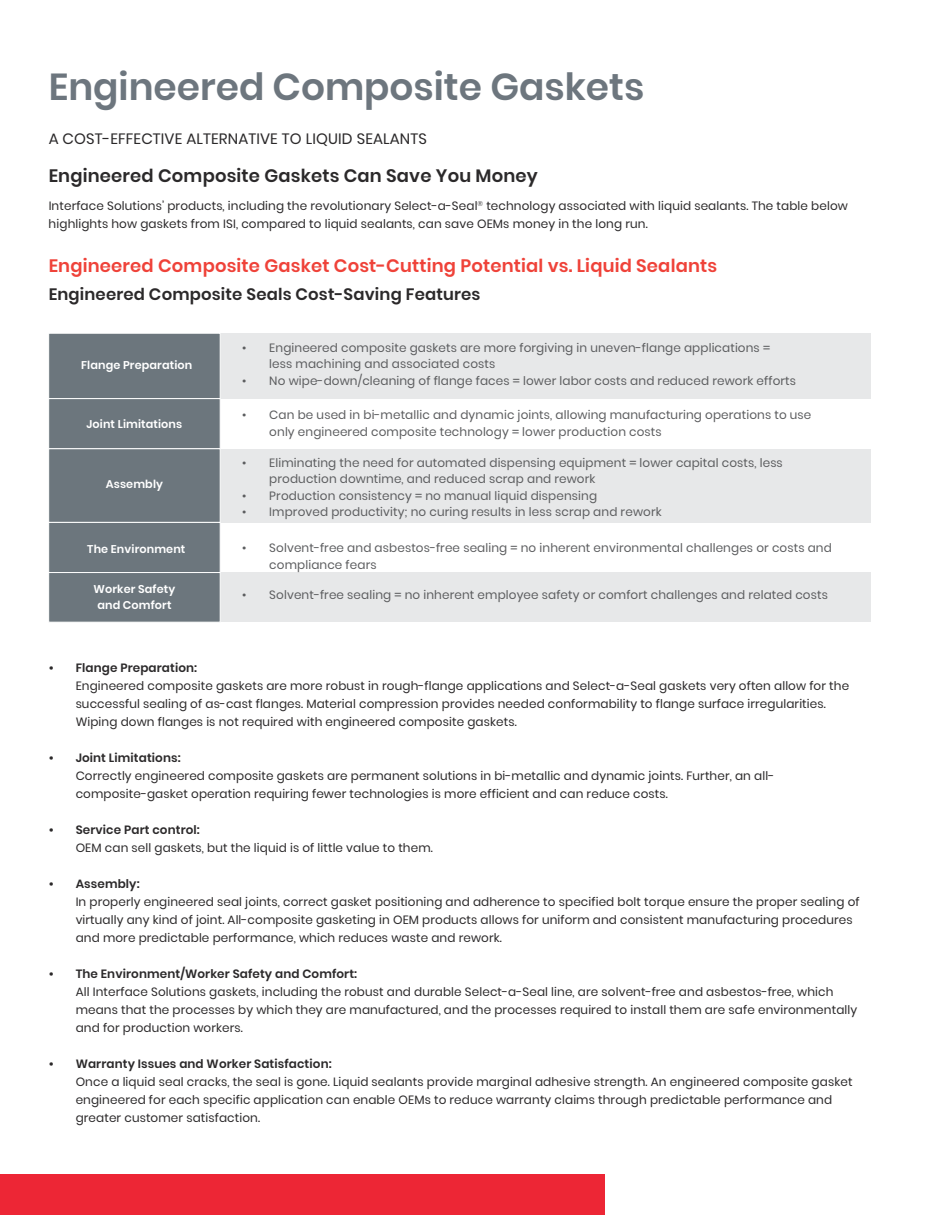
<style>
.page{position:relative;width:945px;height:1215px;background:#fff}
.page>*{position:absolute;margin:0;border:0;box-sizing:border-box;transform-origin:0 0}
.t1{font:600 37.5px "Poppins";color:#6d767e}
.t2{font:600 18px "Poppins";letter-spacing:.01em;color:#ef4239}
.t3{font:600 18px "Poppins";letter-spacing:.01em;color:#2b292a}
.t4{font:600 16.5px "Poppins";letter-spacing:.01em;color:#2b292a}
.t5{font:15px "Poppins";letter-spacing:.01em;color:#2b292a}
.t6{font:12px/18px "Poppins";letter-spacing:.01em;color:#2b292a}
.t7{font:12px/16.5px "Poppins";letter-spacing:.01em;color:#5c5d5f}
.t8{font:600 12px "Poppins";letter-spacing:.01em;color:#2b292a}
.t9{font:600 11.25px/16.5px "Poppins";letter-spacing:.01em;color:#fff;text-align:center}
</style>
<div class="page">
<div style="left:150px;top:333px;width:721px;height:66px;background:#e7e8e9"></div>
<div style="left:150px;top:449px;width:721px;height:73px;background:#e7e8e9"></div>
<div style="left:150px;top:573px;width:721px;height:49px;background:#e7e8e9"></div>
<div style="left:48px;top:333px;width:172px;height:66px;background:#6c767d;border:1px solid #fff"></div>
<div style="left:48px;top:398px;width:172px;height:51px;background:#6c767d;border:1px solid #fff"></div>
<div style="left:48px;top:449px;width:172px;height:74px;background:#6c767d"></div>
<div style="left:48px;top:522px;width:172px;height:51px;background:#6c767d;border:1px solid #fff"></div>
<div style="left:48px;top:572px;width:172px;height:50px;background:#6c767d;border:1px solid #fff"></div>
<div style="left:0;top:1174px;width:605px;height:41px;background:#ed2635"></div>
<h1 class="t1" style="left:49px;top:64px;width:597px">Engineered Composite Gaskets</h1>
<p class="t5" style="left:49px;top:129px;width:380px">A COST-EFFECTIVE ALTERNATIVE TO LIQUID SEALANTS</p>
<h2 class="t3" style="left:49px;top:165px;width:491px">Engineered Composite Gaskets Can Save You Money</h2>
<p class="t6" style="left:49px;top:197px;width:801px">Interface Solutions’ products, including the revolutionary Select-a-Seal<sup>®</sup> technology associated with liquid sealants. The table below highlights how gaskets from ISI, compared to liquid sealants, can save OEMs money in the long run.</p>
<h2 class="t2" style="left:49px;top:255px;width:670px">Engineered Composite Gasket Cost-Cutting Potential vs. Liquid Sealants</h2>
<h3 class="t4" style="left:49px;top:285px;width:433px">Engineered Composite Seals Cost-Saving Features</h3>
<p class="t9" style="left:81px;top:357px;width:113px">Flange Preparation</p>
<p class="t9" style="left:87px;top:416px;width:97px">Joint Limitations</p>
<p class="t9" style="left:106px;top:476px;width:59px">Assembly</p>
<p class="t9" style="left:87px;top:541px;width:100px">The Environment</p>
<p class="t9" style="left:94px;top:581px;width:83px">Worker Safety and Comfort</p>
<p class="t7" style="left:242px;top:339px;width:6px">ï</p>
<p class="t7" style="left:269px;top:339px;width:502px">Engineered composite gaskets are more forgiving in uneven-flange applications = less machining and associated costs</p>
<p class="t7" style="left:242px;top:372px;width:6px">ï</p>
<p class="t7" style="left:269px;top:372px;width:528px">No wipe-down/cleaning of flange faces = lower labor costs and reduced rework efforts</p>
<p class="t7" style="left:242px;top:407px;width:6px">ï</p>
<p class="t7" style="left:269px;top:407px;width:544px">Can be used in bi-metallic and dynamic joints, allowing manufacturing operations to use only engineered composite technology = lower production costs</p>
<p class="t7" style="left:242px;top:454px;width:6px">ï</p>
<p class="t7" style="left:269px;top:454px;width:515px">Eliminating the need for automated dispensing equipment = lower capital costs, less production downtime, and reduced scrap and rework</p>
<p class="t7" style="left:242px;top:487px;width:6px">ï</p>
<p class="t7" style="left:269px;top:487px;width:329px">Production consistency = no manual liquid dispensing</p>
<p class="t7" style="left:242px;top:504px;width:6px">ï</p>
<p class="t7" style="left:269px;top:504px;width:394px">Improved productivity; no curing results in less scrap and rework</p>
<p class="t7" style="left:242px;top:539px;width:6px">ï</p>
<p class="t7" style="left:269px;top:539px;width:564px">Solvent-free and asbestos-free sealing = no inherent environmental challenges or costs and compliance fears</p>
<p class="t7" style="left:242px;top:586px;width:6px">ï</p>
<p class="t7" style="left:269px;top:586px;width:560px">Solvent-free sealing = no inherent employee safety or comfort challenges and related costs</p>
<p class="t8" style="left:49px;top:660px;width:7px">ï</p>
<p class="t8" style="left:76px;top:660px;width:123px">Flange Preparation:</p>
<p class="t6" style="left:76px;top:676px;width:775px">Engineered composite gaskets are more robust in rough-flange applications and Select-a-Seal gaskets very often allow for the successful sealing of as-cast flanges. Material compression provides needed conformability to flange surface irregularities.<br>Wiping down flanges is not required with engineered composite gaskets.</p>
<p class="t8" style="left:49px;top:750px;width:7px">ï</p>
<p class="t8" style="left:76px;top:750px;width:107px">Joint Limitations:</p>
<p class="t6" style="left:76px;top:766px;width:700px">Correctly engineered composite gaskets are permanent solutions in bi-metallic and dynamic joints. Further, an all&shy;composite-gasket operation requiring fewer technologies is more efficient and can reduce costs.</p>
<p class="t8" style="left:49px;top:822px;width:7px">ï</p>
<p class="t8" style="left:76px;top:822px;width:126px">Service Part control:</p>
<p class="t6" style="left:76px;top:838px;width:359px">OEM can sell gaskets, but the liquid is of little value to them.</p>
<p class="t8" style="left:49px;top:876px;width:7px">ï</p>
<p class="t8" style="left:76px;top:876px;width:65px">Assembly:</p>
<p class="t6" style="left:76px;top:892px;width:785px">In properly engineered seal joints, correct gasket positioning and adherence to specified bolt torque ensure the proper sealing of virtually any kind of joint. All-composite gasketing in OEM products allows for uniform and consistent manufacturing procedures and more predictable performance, which reduces waste and rework.</p>
<p class="t8" style="left:49px;top:966px;width:7px">ï</p>
<p class="t8" style="left:76px;top:966px;width:283px">The Environment/Worker Safety and Comfort:</p>
<p class="t6" style="left:76px;top:982px;width:783px">All Interface Solutions gaskets, including the robust and durable Select-a-Seal line, are solvent-free and asbestos-free, which means that the processes by which they are manufactured, and the processes required to install them are safe environmentally and for production workers.</p>
<p class="t8" style="left:49px;top:1056px;width:7px">ï</p>
<p class="t8" style="left:76px;top:1056px;width:258px">Warranty Issues and Worker Satisfaction:</p>
<p class="t6" style="left:76px;top:1072px;width:778px">Once a liquid seal cracks, the seal is gone. Liquid sealants provide marginal adhesive strength. An engineered composite gasket engineered for each specific application can enable OEMs to reduce warranty claims through predictable performance and greater customer satisfaction.</p>
</div>
